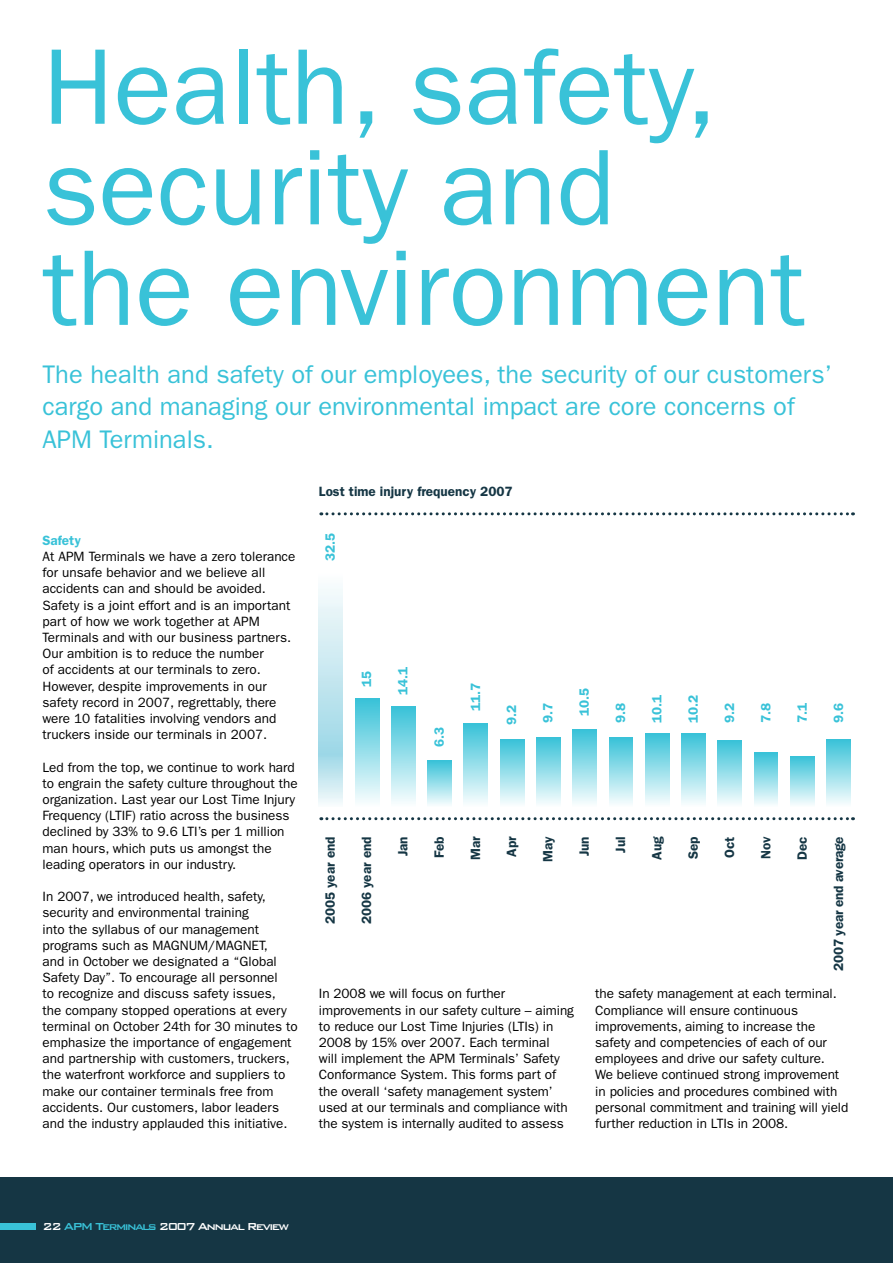
<style>
.page{position:relative;width:893px;height:1263px;background:#fff}
.page>*{position:absolute;margin:0;border:0;box-sizing:border-box;transform-origin:0 0}
.t1{font:108px/100.5px "Franklin Gothic";color:#39c2d8}
.t2{font:25.5px/32.4px "Franklin Gothic";color:#39c2d8}
.t3{font:13.5px/16.2px "Franklin Gothic";color:#000}
.t4{font:600 13.5px "Franklin Gothic";color:#153644}
.t5{font:600 13.5px "Franklin Gothic";color:#39c2d8}
.t6{font:500 13.5px "Bank Gothic";letter-spacing:-.12em;color:#fff}
.t7{font:600 13.5px "Franklin Gothic";letter-spacing:-.02em;color:#153644}
.s1{color:#39c2d8}
</style>
<div class="page">
<div style="left:0;top:1178px;width:893px;height:85px;background:#153644"></div>
<div style="left:0;top:1223px;width:36px;height:7px;background:#39c2d8"></div>
<div style="left:718px;top:740px;width:24px;height:67px;background:linear-gradient(to bottom,#37c1d8,#fcfefe)"></div>
<div style="left:754px;top:753px;width:24px;height:54px;background:linear-gradient(to bottom,#39c2d8,#f8fdfe)"></div>
<div style="left:790px;top:756px;width:24px;height:51px;background:linear-gradient(to bottom,#38c2d8,#fbfefe)"></div>
<div style="left:826px;top:739px;width:24px;height:68px;background:linear-gradient(to bottom,#38c2d8,#f9fdfe)"></div>
<div style="left:391px;top:707px;width:24px;height:100px;background:linear-gradient(to bottom,#39c2d8,#fbfefe)"></div>
<div style="left:428px;top:760px;width:24px;height:47px;background:linear-gradient(to bottom,#36c1d7,#fbfefe)"></div>
<div style="left:464px;top:724px;width:24px;height:83px;background:linear-gradient(to bottom,#39c2d8,#fcfefe)"></div>
<div style="left:500px;top:739px;width:24px;height:68px;background:linear-gradient(to bottom,#38c2d8,#f9fdfe)"></div>
<div style="left:536px;top:738px;width:24px;height:69px;background:linear-gradient(to bottom,#3ac2d8,#fcfefe)"></div>
<div style="left:609px;top:738px;width:24px;height:69px;background:linear-gradient(to bottom,#3ac2d8,#fcfefe)"></div>
<div style="left:645px;top:733px;width:24px;height:74px;background:linear-gradient(to bottom,#37c2d8,#f9fdfe)"></div>
<div style="left:681px;top:733px;width:24px;height:74px;background:linear-gradient(to bottom,#37c2d8,#f9fdfe)"></div>
<div style="left:573px;top:730px;width:24px;height:77px;background:linear-gradient(to bottom,#39c2d8,#fcfefe)"></div>
<div style="left:355px;top:699px;width:24px;height:108px;background:linear-gradient(to bottom,#39c2d8,#fbfefe)"></div>
<svg style="left:319px;top:588px;width:24px;height:216px"></svg>
<svg style="left:321px;top:817px;width:532px;height:3px"></svg>
<svg style="left:321px;top:512px;width:532px;height:3px"></svg>
<h1 class="t1" style="left:43px;top:38px;width:764px">Health, safety, security and<br>the environment</h1>
<h2 class="t2" style="left:43px;top:358px;width:791px">The health and safety of our employees, the security of our customers’ cargo and managing our environmental impact are core concerns of<br>APM Terminals.</h2>
<p class="t5" style="left:43px;top:532px;width:40px">Safety</p>
<p class="t3" style="left:43px;top:548px;width:254px">At APM Terminals we have a zero tolerance for unsafe behavior and we believe all accidents can and should be avoided.<br>Safety is a joint effort and is an important part of how we work together at APM Terminals and with our business partners.<br>Our ambition is to reduce the number<br>of accidents at our terminals to zero.<br>However, despite improvements in our safety record in 2007, regrettably, there were 10 fatalities involving vendors and truckers inside our terminals in 2007.</p>
<p class="t3" style="left:43px;top:759px;width:257px">Led from the top, we continue to work hard to engrain the safety culture throughout the organization. Last year our Lost Time Injury Frequency (LTIF) ratio across the business declined by 33% to 9.6 LTI’s per 1 million man hours, which puts us amongst the leading operators in our industry.</p>
<p class="t3" style="left:43px;top:889px;width:257px">In 2007, we introduced health, safety, security and environmental training<br>into the syllabus of our management programs such as MAGNUM/MAGNET,<br>and in October we designated a “Global Safety Day”. To encourage all personnel<br>to recognize and discuss safety issues, the company stopped operations at every terminal on October 24th for 30 minutes to emphasize the importance of engagement and partnership with customers, truckers, the waterfront workforce and suppliers to make our container terminals free from accidents. Our customers, labor leaders and the industry applauded this initiative.</p>
<p class="t4" style="left:319px;top:484px;width:195px">Lost time injury frequency 2007</p>
<p class="t5" style="left:322px;top:561px;width:30px;rotate:-90deg">32.5</p>
<p class="t5" style="left:358px;top:687px;width:18px;rotate:-90deg">15</p>
<p class="t5" style="left:395px;top:695px;width:30px;rotate:-90deg">14.1</p>
<p class="t5" style="left:431px;top:747px;width:22px;rotate:-90deg">6.3</p>
<p class="t5" style="left:467px;top:711px;width:30px;rotate:-90deg">11.7</p>
<p class="t5" style="left:504px;top:725px;width:22px;rotate:-90deg">9.2</p>
<p class="t5" style="left:540px;top:723px;width:22px;rotate:-90deg">9.7</p>
<p class="t5" style="left:576px;top:716px;width:30px;rotate:-90deg">10.5</p>
<p class="t5" style="left:613px;top:723px;width:22px;rotate:-90deg">9.8</p>
<p class="t5" style="left:649px;top:723px;width:30px;rotate:-90deg">10.1</p>
<p class="t5" style="left:685px;top:723px;width:30px;rotate:-90deg">10.2</p>
<p class="t5" style="left:721px;top:723px;width:22px;rotate:-90deg">9.2</p>
<p class="t5" style="left:758px;top:723px;width:22px;rotate:-90deg">7.8</p>
<p class="t5" style="left:794px;top:723px;width:22px;rotate:-90deg">7.1</p>
<p class="t5" style="left:830px;top:723px;width:22px;rotate:-90deg">9.6</p>
<p class="t4" style="left:322px;top:924px;width:90px;rotate:-90deg">2005 year end</p>
<p class="t4" style="left:358px;top:924px;width:90px;rotate:-90deg">2006 year end</p>
<p class="t4" style="left:395px;top:856px;width:21px;rotate:-90deg">Jan</p>
<p class="t4" style="left:431px;top:858px;width:23px;rotate:-90deg">Feb</p>
<p class="t4" style="left:467px;top:860px;width:25px;rotate:-90deg">Mar</p>
<p class="t4" style="left:504px;top:857px;width:22px;rotate:-90deg">Apr</p>
<p class="t4" style="left:540px;top:862px;width:27px;rotate:-90deg">May</p>
<p class="t4" style="left:576px;top:856px;width:21px;rotate:-90deg">Jun</p>
<p class="t4" style="left:613px;top:853px;width:18px;rotate:-90deg">Jul</p>
<p class="t4" style="left:649px;top:860px;width:25px;rotate:-90deg">Aug</p>
<p class="t4" style="left:685px;top:859px;width:24px;rotate:-90deg">Sep</p>
<p class="t4" style="left:721px;top:858px;width:23px;rotate:-90deg">Oct</p>
<p class="t4" style="left:758px;top:859px;width:24px;rotate:-90deg">Nov</p>
<p class="t4" style="left:794px;top:860px;width:25px;rotate:-90deg">Dec</p>
<p class="t7" style="left:830px;top:970px;width:136px;rotate:-90deg">2007 year end average</p>
<p class="t3" style="left:319px;top:986px;width:257px">In 2008 we will focus on further improvements in our safety culture – aiming to reduce our Lost Time Injuries (LTIs) in 2008 by 15% over 2007. Each terminal<br>will implement the APM Terminals’ Safety Conformance System. This forms part of the overall ‘safety management system’ used at our terminals and compliance with the system is internally audited to assess</p>
<p class="t3" style="left:595px;top:986px;width:255px">the safety management at each terminal.<br>Compliance will ensure continuous improvements, aiming to increase the safety and competencies of each of our employees and drive our safety culture.<br>We believe continued strong improvement in policies and procedures combined with personal commitment and training will yield further reduction in LTIs in 2008.</p>
<p class="t6" style="left:43px;top:1219px;width:248px">22 <span class="s1">APM Terminals</span> 2007 Annual Review</p>
</div>
